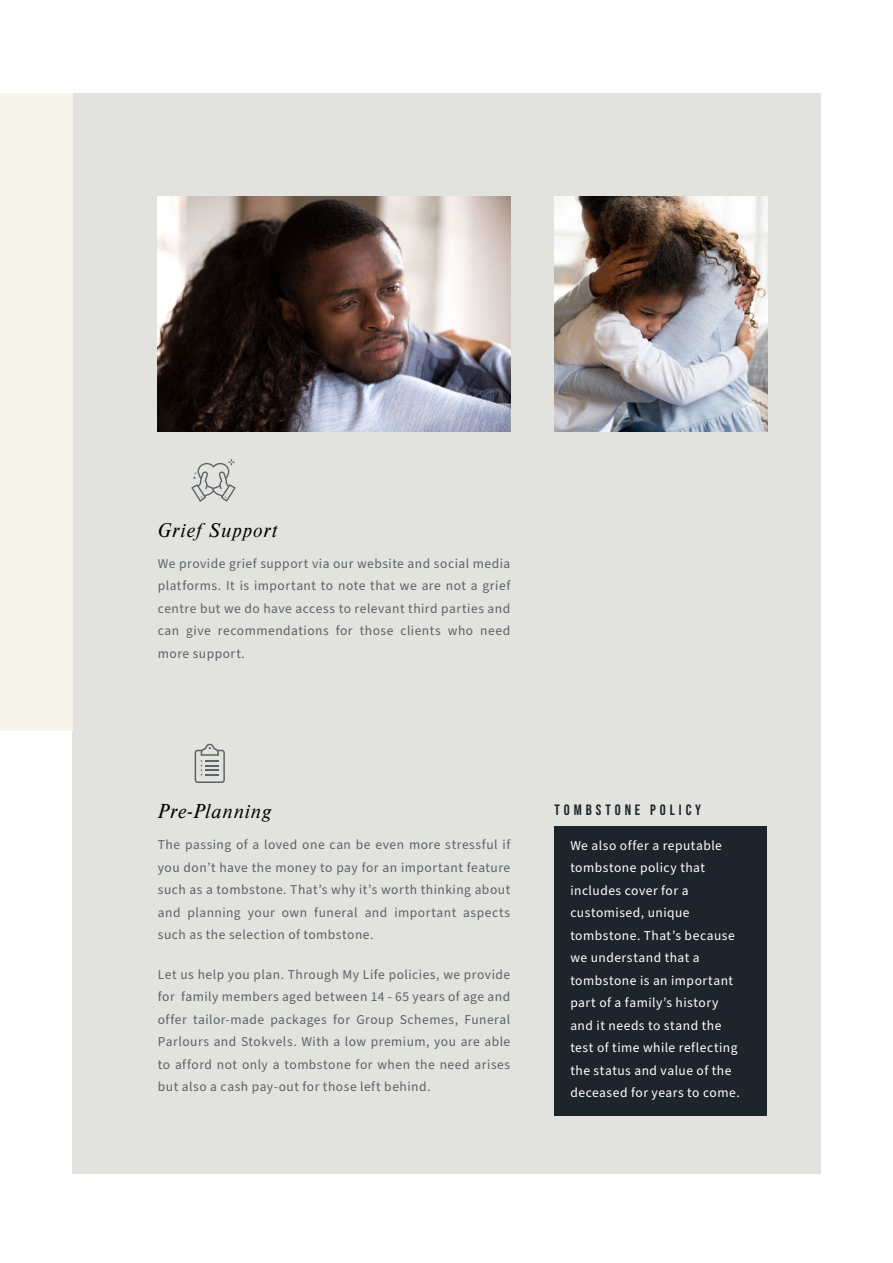
<style>
.page{position:relative;width:893px;height:1263px;background:#fff}
.page>*{position:absolute;margin:0;border:0;box-sizing:border-box;transform-origin:0 0}
.t1{font:italic 21px "Nimbus Rom D";letter-spacing:.045em;color:#000}
.t2{font:15px "Bebas Neue";letter-spacing:.255em;color:#1d242b}
.t3{font:13.5px/22.5px "Source Sans Pro";letter-spacing:.04em;color:#5c6367;text-align:justify}
.t4{font:13.5px/22.5px "Source Sans Pro";letter-spacing:.035em;color:#fff}
</style>
<div class="page">
<div style="left:72px;top:94px;width:749px;height:1080px;background:#e2e2de"></div>
<div style="left:554px;top:827px;width:213px;height:289px;background:#1d242b"></div>
<svg style="left:195px;top:744px;width:30px;height:39px"></svg>
<svg style="left:191px;top:459px;width:45px;height:43px"></svg>
<img style="left:158px;top:196px;width:352px;height:235px">
<img style="left:554px;top:196px;width:213px;height:235px">
<div style="left:0;top:94px;width:72px;height:637px;background:#f7f4ec"></div>
<h1 class="t1" style="left:158px;top:517px;width:121px">Grief Support</h1>
<p class="t3" style="left:158px;top:552px;width:354px">We provide grief support via our website and social media platforms. It is important to note that we are not a grief centre but we do have access to relevant third parties and can give recommendations for those clients who need more support.</p>
<h1 class="t1" style="left:158px;top:798px;width:115px">Pre-Planning</h1>
<p class="t3" style="left:158px;top:834px;width:354px">The passing of a loved one can be even more stressful if you don’t have the money to pay for an important feature such as a tombstone. That’s why it’s worth thinking about and planning your own funeral and important aspects such as the selection of tombstone.</p>
<p class="t3" style="left:158px;top:963px;width:354px">Let us help you plan. Through My Life policies, we provide for family members aged between 14 - 65 years of age and offer tailor-made packages for Group Schemes, Funeral Parlours and Stokvels. With a low premium, you are able to afford not only a tombstone for when the need arises but also a cash pay-out for those left behind.</p>
<p class="t2" style="left:554px;top:801px;width:148px">TOMBSTONE POLICY</p>
<p class="t4" style="left:570px;top:834px;width:171px">We also offer a reputable tombstone policy that includes cover for a customised, unique tombstone. That’s because we understand that a tombstone is an important part of a family’s history and it needs to stand the test of time while reflecting the status and value of the deceased for years to come.</p>
</div>
